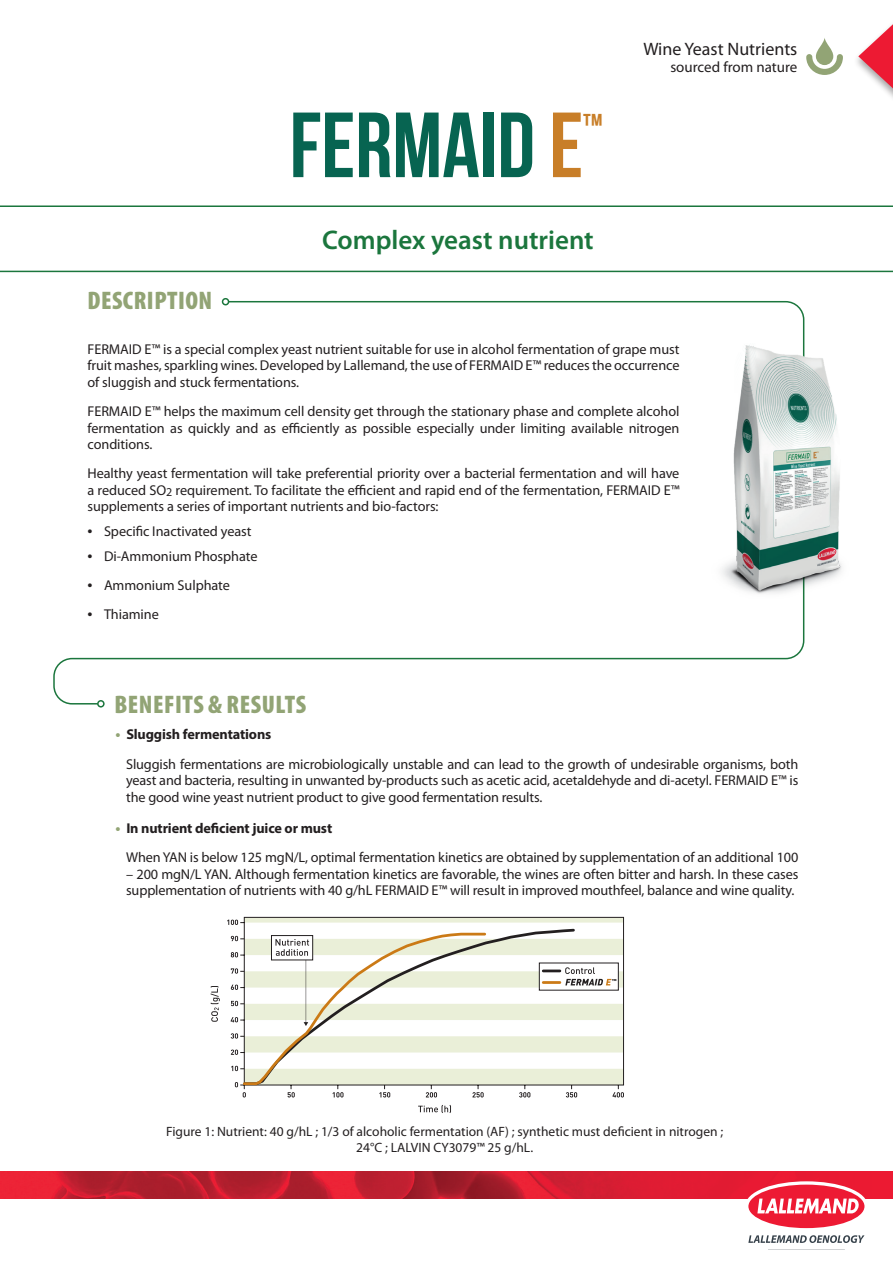
<style>
.page{position:relative;width:893px;height:1263px;background:#fff}
.page>*{position:absolute;margin:0;border:0;box-sizing:border-box;transform-origin:0 0}
.t1{font:92.25px "Bebas Neue";color:#076451}
.t2{font:33px "Bebas Neue";color:#c87e28}
.t3{font:600 27px "Myriad Pro";color:#1b763d}
.t4{font:900 condensed 25.5px "Myriad Pro";letter-spacing:.02em;color:#92a475}
.t5{font:18px "Myriad Pro";color:#231f20}
.t6{font:15px "Myriad Pro";color:#231f20}
.t7{font:14.25px/16.5px "Myriad Pro";letter-spacing:-.01em;color:#231f20}
.t8{font:13.5px/16.2px "Myriad Pro";color:#231f20;text-align:center}
.t9{font:700 7.35px "Myriad Pro";color:#231f20}
.s1{color:#c87e28}
.s2{font-size:18px}
.s3{font-weight:700;font-size:15px;color:#92a475}
.s4{font-weight:700}
</style>
<div class="page">
<svg style="left:858px;top:24px;width:35px;height:73px"></svg>
<img style="left:0;top:1171px;width:893px;height:27px">
<svg style="left:745px;top:1181px;width:123px;height:62px"></svg>
<svg style="left:806px;top:38px;width:37px;height:37px"></svg>
<svg style="left:53px;top:300px;width:752px;height:405px"></svg>
<div style="left:97px;top:700px;width:8px;height:7px;border:2px solid #1b763d;border-radius:50%"></div>
<div style="left:222px;top:298px;width:7px;height:7px;border:2px solid #1b763d;border-radius:50%"></div>
<svg style="left:0;top:205px;width:893px;height:67px"></svg>
<svg style="left:240px;top:917px;width:384px;height:173px"></svg>
<svg style="left:227px;top:919px;width:11px;height:6px"></svg>
<svg style="left:566px;top:1092px;width:11px;height:5px"></svg>
<svg style="left:613px;top:1092px;width:11px;height:5px"></svg>
<svg style="left:519px;top:1092px;width:11px;height:5px"></svg>
<svg style="left:418px;top:1105px;width:33px;height:8px"></svg>
<svg style="left:210px;top:986px;width:10px;height:36px"></svg>
<div style="left:539px;top:963px;width:79px;height:27px;background:#fff"></div>
<svg style="left:576px;top:967px;width:35px;height:18px"></svg>
<svg style="left:242px;top:927px;width:334px;height:159px"></svg>
<svg style="left:231px;top:931px;width:256px;height:166px"></svg>
<img style="left:711px;top:343px;width:131px;height:260px">
<h3 class="t4" style="left:87px;top:284px;width:126px">DESCRIPTION</h3>
<h1 class="t1" style="left:290px;top:95px;width:295px">FERMAID <span class="s1">E</span></h1>
<h2 class="t2" style="left:583px;top:107px;width:21px">™</h2>
<h3 class="t3" style="left:322px;top:223px;width:273px">Complex yeast nutrient</h3>
<p class="t5" style="left:643px;top:38px;width:156px">Wine Yeast Nutrients</p>
<p class="t6" style="left:670px;top:57px;width:129px">sourced from nature</p>
<p class="t7" style="left:88px;top:341px;width:594px;text-align:justify">FERMAID E™ is a special complex yeast nutrient suitable for use in alcohol fermentation of grape must fruit mashes, sparkling wines. Developed by Lallemand, the use of FERMAID E™ reduces the occurrence of sluggish and stuck fermentations.</p>
<p class="t7" style="left:88px;top:403px;width:593px;text-align:justify">FERMAID E™ helps the maximum cell density get through the stationary phase and complete alcohol fermentation as quickly and as efficiently as possible especially under limiting available nitrogen conditions.</p>
<p class="t7" style="left:88px;top:465px;width:594px;text-align:justify">Healthy yeast fermentation will take preferential priority over a bacterial fermentation and will have a reduced SO<sub>2</sub> requirement. To facilitate the efficient and rapid end of the fermentation, FERMAID E™ supplements a series of important nutrients and bio-factors:</p>
<p class="t7" style="left:88px;top:523px;width:165px"><span class="s2">•</span> Specific Inactivated yeast</p>
<p class="t7" style="left:88px;top:548px;width:171px"><span class="s2">•</span> Di-Ammonium Phosphate</p>
<p class="t7" style="left:88px;top:577px;width:144px"><span class="s2">•</span> Ammonium Sulphate</p>
<p class="t7" style="left:88px;top:606px;width:73px"><span class="s2">•</span> Thiamine</p>
<h3 class="t4" style="left:114px;top:688px;width:193px">BENEFITS &amp; RESULTS</h3>
<p class="t7" style="left:126px;top:720px;width:674px;line-height:29.2px;text-indent:-10px"><span class="s3">•</span> <span class="s4">Sluggish fermentations<br></span>Sluggish fermentations are microbiologically unstable and can lead to the growth of undesirable organisms, both</p>
<p class="t7" style="left:126px;top:772px;width:674px">yeast and bacteria, resulting in unwanted by-products such as acetic acid, acetaldehyde and di-acetyl. FERMAID E™ is the good wine yeast nutrient product to give good fermentation results.</p>
<p class="t7" style="left:126px;top:813px;width:674px;line-height:29.2px;text-indent:-10px"><span class="s3">•</span> <span class="s4">In nutrient deficient juice or must<br></span>When YAN is below 125 mgN/L, optimal fermentation kinetics are obtained by supplementation of an additional 100</p>
<p class="t7" style="left:126px;top:866px;width:674px">– 200 mgN/L YAN. Although fermentation kinetics are favorable, the wines are often bitter and harsh. In these cases supplementation of nutrients with 40 g/hL FERMAID E™ will result in improved mouthfeel, balance and wine quality.</p>
<p class="t9" style="left:612px;top:976px;width:6px">™</p>
<p class="t8" style="left:166px;top:1123px;width:559px">Figure 1: Nutrient: 40 g/hL ; 1/3 of alcoholic fermentation (AF) ; synthetic must deficient in nitrogen ;<br>24°C ; LALVIN CY3079™ 25 g/hL.</p>
</div>
